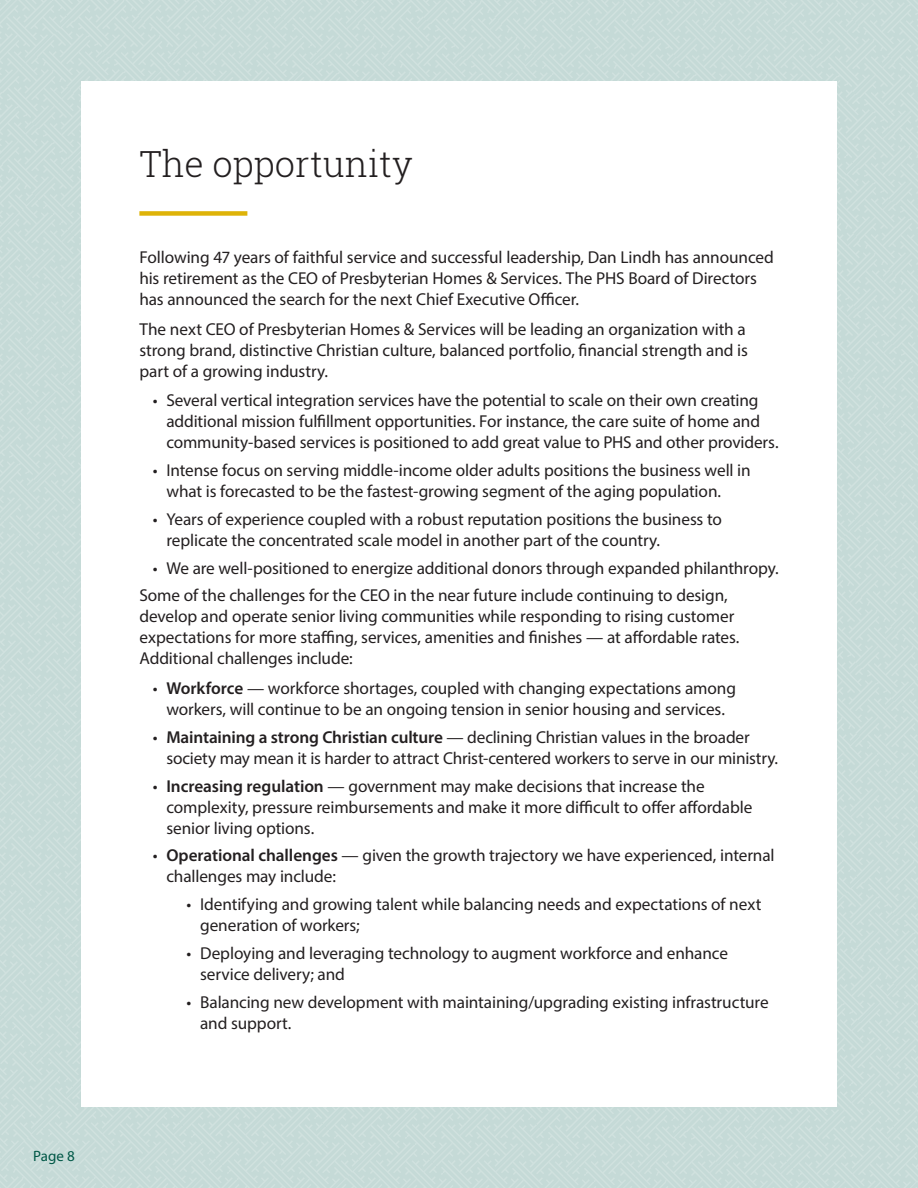
<style>
.page{position:relative;width:918px;height:1188px;background:#c5dad7}
.page>*{position:absolute;margin:0;border:0;box-sizing:border-box;transform-origin:0 0}
.Section_Header{font:300 36px "Roboto Slab";color:#231f20}
.Body_Copy_11_5_Extra_P_Space{font:17.25px/21px "Myriad Pro";letter-spacing:-.01em;color:#231f20}
.Body_Copy_11_5_Extra_P_Space-2{font:15px "Myriad Pro";color:#005746}
.s1{font-weight:600}
</style>
<div class="page">
<div style="left:81px;top:81px;width:756px;height:1026px;background:#fff"></div>
<div style="left:139px;top:211px;width:108px;height:5px;background:#deb308"></div>
<p class="Body_Copy_11_5_Extra_P_Space-2" style="left:33px;top:1147px;width:43px">Page 8</p>
<p class="Section_Header" style="left:139px;top:139px;width:275px">The opportunity</p>
<p class="Body_Copy_11_5_Extra_P_Space" style="left:139px;top:247px;width:636px">Following 47 years of faithful service and successful leadership, Dan Lindh has announced his retirement as the CEO of Presbyterian Homes &amp; Services. The PHS Board of Directors has announced the search for the next Chief Executive Officer.</p>
<p class="Body_Copy_11_5_Extra_P_Space" style="left:139px;top:318px;width:610px">The next CEO of Presbyterian Homes &amp; Services will be leading an organization with a strong brand, distinctive Christian culture, balanced portfolio, financial strength and is part of a growing industry.</p>
<p class="Body_Copy_11_5_Extra_P_Space" style="left:166px;top:390px;width:614px;text-indent:-14px">• Several vertical integration services have the potential to scale on their own creating additional mission fulfillment opportunities. For instance, the care suite of home and community-based services is positioned to add great value to PHS and other providers.</p>
<p class="Body_Copy_11_5_Extra_P_Space" style="left:166px;top:460px;width:586px;text-indent:-14px">• Intense focus on serving middle-income older adults positions the business well in what is forecasted to be the fastest-growing segment of the aging population.</p>
<p class="Body_Copy_11_5_Extra_P_Space" style="left:166px;top:508px;width:557px;text-indent:-14px">• Years of experience coupled with a robust reputation positions the business to replicate the concentrated scale model in another part of the country.</p>
<p class="Body_Copy_11_5_Extra_P_Space" style="left:153px;top:557px;width:627px">• We are well-positioned to energize additional donors through expanded philanthropy.</p>
<p class="Body_Copy_11_5_Extra_P_Space" style="left:139px;top:585px;width:602px">Some of the challenges for the CEO in the near future include continuing to design, develop and operate senior living communities while responding to rising customer expectations for more staffing, services, amenities and finishes — at affordable rates.<br>Additional challenges include:</p>
<p class="Body_Copy_11_5_Extra_P_Space" style="left:153px;top:678px;width:585px;text-align:center">• <span class="s1">Workforce</span> — workforce shortages, coupled with changing expectations among workers, will continue to be an ongoing tension in senior housing and services.</p>
<p class="Body_Copy_11_5_Extra_P_Space" style="left:166px;top:726px;width:613px;text-indent:-14px">• <span class="s1">Maintaining a strong Christian culture</span> — declining Christian values in the broader society may mean it is harder to attract Christ-centered workers to serve in our ministry.</p>
<p class="Body_Copy_11_5_Extra_P_Space" style="left:166px;top:775px;width:588px;text-indent:-14px">• <span class="s1">Increasing regulation</span> — government may make decisions that increase the complexity, pressure reimbursements and make it more difficult to offer affordable senior living options.</p>
<p class="Body_Copy_11_5_Extra_P_Space" style="left:166px;top:845px;width:610px;text-indent:-14px">• <span class="s1">Operational challenges</span> — given the growth trajectory we have experienced, internal challenges may include:</p>
<p class="Body_Copy_11_5_Extra_P_Space" style="left:200px;top:894px;width:563px;text-indent:-13px">• Identifying and growing talent while balancing needs and expectations of next generation of workers;</p>
<p class="Body_Copy_11_5_Extra_P_Space" style="left:200px;top:942px;width:529px;text-indent:-13px">• Deploying and leveraging technology to augment workforce and enhance service delivery; and</p>
<p class="Body_Copy_11_5_Extra_P_Space" style="left:200px;top:991px;width:570px;text-indent:-13px">• Balancing new development with maintaining/upgrading existing infrastructure and support.</p>
</div>
